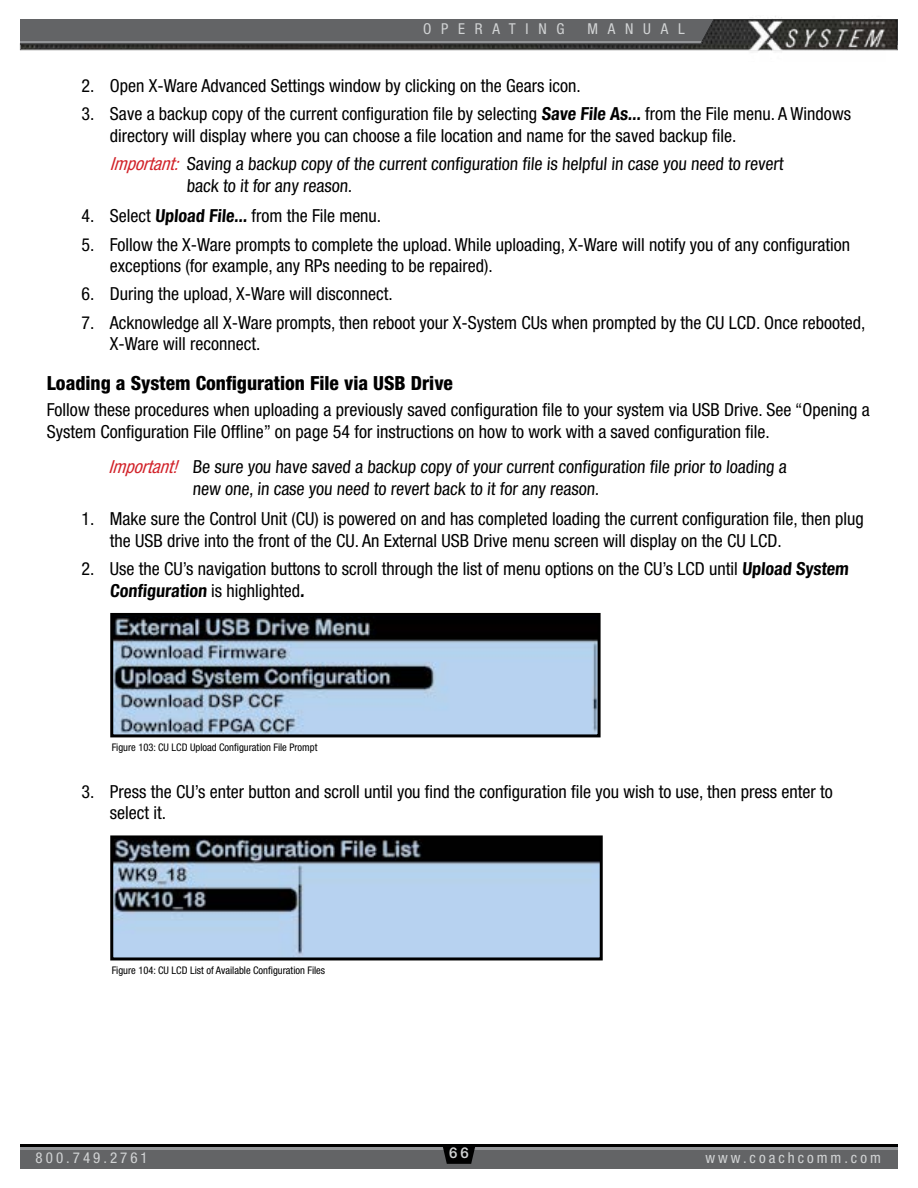
<style>
.page{position:relative;width:918px;height:1188px;background:#fff}
.page>*{position:absolute;margin:0;border:0;box-sizing:border-box;transform-origin:0 0}
.t1{font:800 condensed 19.5px "Helvetica Neue LT Std";color:#000}
.t2{font:condensed 18px/21.6px "Helvetica Neue LT Std";color:#000}
.t3{font:condensed 15px "Helvetica Neue LT Std";letter-spacing:.2em;color:#d1d3d4}
.t4{font:condensed 15px "Helvetica Neue LT Std";letter-spacing:.65em;color:#d1d3d4}
.t5{font:500 15px "Helvetica Neue LT Std";color:#d1d3d4}
.t6{font:condensed 10.5px "Helvetica Neue LT Std";color:#000}
.s1{font-weight:700}
.s2{font-style:italic;color:#d2232a}
</style>
<div class="page">
<div style="left:20px;top:1147px;width:878px;height:22px;background:#636466"></div>
<hr style="left:20px;top:1146px;width:878px;height:4px;background:#939598">
<svg style="left:19px;top:19px;width:879px;height:32px;background:#5f5f60"></svg>
<hr style="left:20px;top:1144px;width:878px;height:3px;background:#000">
<svg style="left:443px;top:1147px;width:32px;height:17px"></svg>
<img style="left:748px;top:16px;width:138px;height:35px">
<img style="left:114px;top:617px;width:483px;height:116px">
<div style="left:110px;top:613px;width:491px;height:124px;border:3px solid #000"></div>
<img style="left:114px;top:839px;width:485px;height:117px">
<div style="left:110px;top:835px;width:493px;height:125px;border:3px solid #000"></div>
<p class="t4" style="left:423px;top:20px;width:143px">OPERATING</p>
<p class="t3" style="left:588px;top:20px;width:99px">MANUAL</p>
<p class="t2" style="left:81px;top:74px;width:501px">2. Open X-Ware Advanced Settings window by clicking on the Gears icon.</p>
<p class="t2" style="left:110px;top:103px;width:743px;text-indent:-29px">3. Save a backup copy of the current configuration file by selecting <span class="s1">Save File As...</span> from the File menu. A Windows directory will display where you can choose a file location and name for the saved backup file.</p>
<p class="t2" style="left:186px;top:153px;width:600px;text-indent:-77px"><span class="s2">Important:</span> Saving a backup copy of the current configuration file is helpful in case you need to revert back to it for any reason.</p>
<p class="t2" style="left:81px;top:205px;width:301px">4. Select <span class="s1">Upload File...</span> from the File menu.</p>
<p class="t2" style="left:110px;top:233px;width:742px;text-indent:-28px">5. Follow the X-Ware prompts to complete the upload. While uploading, X-Ware will notify you of any configuration exceptions (for example, any RPs needing to be repaired).</p>
<p class="t2" style="left:81px;top:283px;width:313px">6. During the upload, X-Ware will disconnect.</p>
<p class="t2" style="left:110px;top:312px;width:757px;text-indent:-28px">7. Acknowledge all X-Ware prompts, then reboot your X-System CUs when prompted by the CU LCD. Once rebooted,<br>X-Ware will reconnect.</p>
<p class="t1" style="left:47px;top:371px;width:408px">Loading a System Configuration File via USB Drive</p>
<p class="t2" style="left:47px;top:399px;width:824px">Follow these procedures when uploading a previously saved configuration file to your system via USB Drive. See “Opening a<br>System Configuration File Offline” on page 54 for instructions on how to work with a saved configuration file.</p>
<p class="t2" style="left:192px;top:456px;width:597px;text-indent:-84px"><span class="s2">Important!</span> Be sure you have saved a backup copy of your current configuration file prior to loading a new one, in case you need to revert back to it for any reason.</p>
<p class="t2" style="left:110px;top:508px;width:755px;text-indent:-28px">1. Make sure the Control Unit (CU) is powered on and has completed loading the current configuration file, then plug the USB drive into the front of the CU. An External USB Drive menu screen will display on the CU LCD.</p>
<p class="t2" style="left:110px;top:558px;width:742px;text-indent:-29px">2. Use the CU’s navigation buttons to scroll through the list of menu options on the CU’s LCD until <span class="s1">Upload System<br>Configuration</span> is highlighted<span class="s1">.</span></p>
<p class="t6" style="left:112px;top:741px;width:207px">Figure 103: CU LCD Upload Configuration File Prompt</p>
<p class="t2" style="left:110px;top:781px;width:724px;text-indent:-28px">3. Press the CU’s enter button and scroll until you find the configuration file you wish to use, then press enter to select it.</p>
<p class="t6" style="left:112px;top:964px;width:215px">Figure 104: CU LCD List of Available Configuration Files</p>
<p class="t3" style="left:36px;top:1149px;width:114px">800.749.2761</p>
<p class="t5" style="left:449px;top:1144px;width:21px">66</p>
<p class="t3" style="left:705px;top:1149px;width:177px">www.coachcomm.com</p>
</div>
